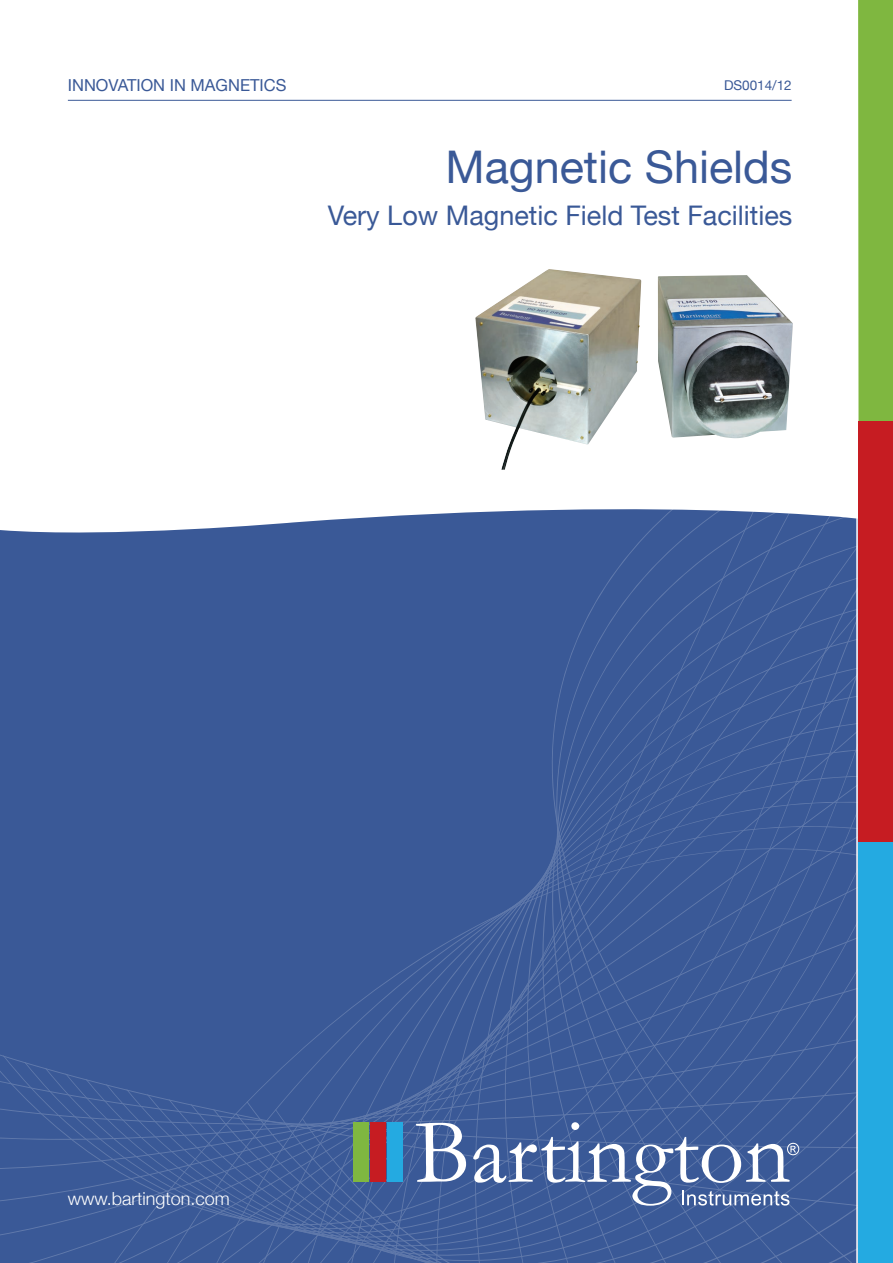
<style>
.page{position:relative;width:893px;height:1263px;background:#fff}
.page>*{position:absolute;margin:0;border:0;box-sizing:border-box;transform-origin:0 0}
.t1{font:45px "Helvetica Neue";color:#3a5997}
.t2{font:27px "Helvetica Neue";color:#3a5997}
.t3{font:300 18px "Helvetica Neue";color:#fff}
.t4{font:16.5px "Helvetica Neue";color:#3a5997}
.t5{font:13.5px "Helvetica Neue";color:#3a5997}
</style>
<div class="page">
<svg style="left:364px;top:509px;width:404px;height:24px;background:#4e6aa2"></svg>
<div style="left:3px;top:533px;width:853px;height:17px;background:#3a5997"></div>
<div style="left:0;top:550px;width:856px;height:537px;background:#3a5997"></div>
<hr style="left:68px;top:100px;width:724px;height:1px;background:#3a5997">
<svg style="left:0;top:1087px;width:856px;height:176px;background:#45629c"></svg>
<div style="left:353px;top:1122px;width:15px;height:59px;background:#7fb740"></div>
<div style="left:370px;top:1122px;width:16px;height:59px;background:#c61c22"></div>
<div style="left:387px;top:1122px;width:16px;height:59px;background:#24aae1"></div>
<div style="left:858px;top:0;width:35px;height:421px;background:#7fb740"></div>
<div style="left:858px;top:421px;width:35px;height:421px;background:#c61c22"></div>
<div style="left:858px;top:842px;width:35px;height:421px;background:#24aae1"></div>
<img style="left:475px;top:269px;width:166px;height:201px">
<img style="left:658px;top:275px;width:135px;height:163px">
<p class="t4" style="left:68px;top:73px;width:220px">INNOVATION IN MAGNETICS</p>
<p class="t5" style="left:724px;top:76px;width:69px">DS0014/12</p>
<h1 class="t1" style="left:446px;top:135px;width:348px">Magnetic Shields</h1>
<p class="t2" style="left:328px;top:196px;width:466px">Very Low Magnetic Field Test Facilities</p>
<p class="t3" style="left:68px;top:1184px;width:164px">www.bartington.com</p>
</div>
